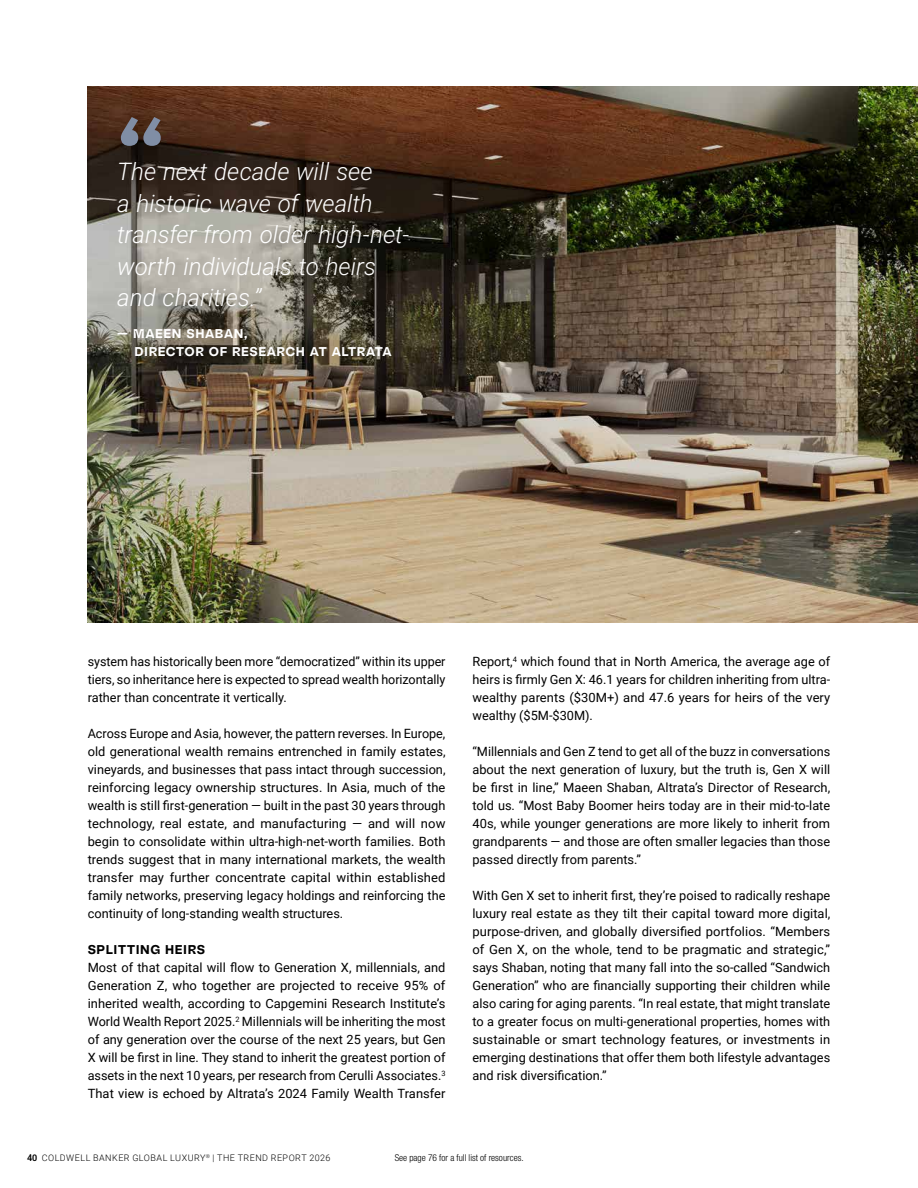
<style>
.page{position:relative;width:918px;height:1188px;background:#fff}
.page>*{position:absolute;margin:0;border:0;box-sizing:border-box;transform-origin:0 0}
.t1{font:italic 300 24px/31.5px "Roboto";letter-spacing:.005em;color:#fff}
.t2{font:12.75px/18px "Roboto";color:#000;text-align:justify}
.t3{font:12.75px/18px "Bauziet Norm Bold";letter-spacing:.05em;color:#fff}
.t4{font:12.75px "Bauziet Norm Bold";letter-spacing:.05em;color:#000}
.t5{font:300 condensed 9.45px "Helvetica Neue LT Std";color:#000}
.t6{font:300 9px "Roboto";letter-spacing:.055em;color:#000}
.s1{font-weight:600}
</style>
<div class="page">
<img style="left:88px;top:87px;width:830px;height:535px">
<svg style="left:121px;top:117px;width:40px;height:29px"></svg>
<h1 class="t1" style="left:117px;top:155px;width:293px">The next decade will see<br>a historic wave of wealth transfer from older high-net&shy;worth individuals to heirs and charities.”</h1>
<p class="t3" style="left:134px;top:324px;width:259px;text-indent:-17px">— MAEEN SHABAN,<br>DIRECTOR OF RESEARCH AT ALTRATA</p>
<p class="t2" style="left:88px;top:652px;width:359px">system has historically been more “democratized” within its upper tiers, so inheritance here is expected to spread wealth horizontally rather than concentrate it vertically.</p>
<p class="t2" style="left:88px;top:724px;width:359px">Across Europe and Asia, however, the pattern reverses. In Europe, old generational wealth remains entrenched in family estates, vineyards, and businesses that pass intact through succession, reinforcing legacy ownership structures. In Asia, much of the wealth is still first-generation — built in the past 30 years through technology, real estate, and manufacturing — and will now begin to consolidate within ultra-high-net-worth families. Both trends suggest that in many international markets, the wealth transfer may further concentrate capital within established family networks, preserving legacy holdings and reinforcing the continuity of long-standing wealth structures.</p>
<p class="t4" style="left:88px;top:941px;width:119px">SPLITTING HEIRS</p>
<p class="t2" style="left:88px;top:958px;width:359px">Most of that capital will flow to Generation X, millennials, and Generation Z, who together are projected to receive 95% of inherited wealth, according to Capgemini Research Institute’s World Wealth Report 2025.<sup>2</sup> Millennials will be inheriting the most of any generation over the course of the next 25 years, but Gen X will be first in line. They stand to inherit the greatest portion of assets in the next 10 years, per research from Cerulli Associates.<sup>3<br></sup>That view is echoed by Altrata’s 2024 Family Wealth Transfer</p>
<p class="t2" style="left:472px;top:652px;width:359px">Report,<sup>4</sup> which found that in North America, the average age of heirs is firmly Gen X: 46.1 years for children inheriting from ultra&shy;wealthy parents ($30M+) and 47.6 years for heirs of the very wealthy ($5M-$30M).</p>
<p class="t2" style="left:472px;top:742px;width:359px">“Millennials and Gen Z tend to get all of the buzz in conversations about the next generation of luxury, but the truth is, Gen X will be first in line,” Maeen Shaban, Altrata’s Director of Research, told us. “Most Baby Boomer heirs today are in their mid-to-late 40s, while younger generations are more likely to inherit from grandparents — and those are often smaller legacies than those passed directly from parents.”</p>
<p class="t2" style="left:472px;top:886px;width:359px">With Gen X set to inherit first, they’re poised to radically reshape luxury real estate as they tilt their capital toward more digital, purpose-driven, and globally diversified portfolios. “Members of Gen X, on the whole, tend to be pragmatic and strategic,” says Shaban, noting that many fall into the so-called “Sandwich Generation” who are financially supporting their children while also caring for aging parents. “In real estate, that might translate to a greater focus on multi-generational properties, homes with sustainable or smart technology features, or investments in emerging destinations that offer them both lifestyle advantages and risk diversification.”</p>
<p class="t6" style="left:27px;top:1151px;width:305px"><span class="s1">40</span> COLDWELL BANKER GLOBAL LUXURY<sup>®</sup> | THE TREND REPORT 2026</p>
<p class="t5" style="left:395px;top:1153px;width:130px">See page 76 for a full list of resources.</p>
</div>
